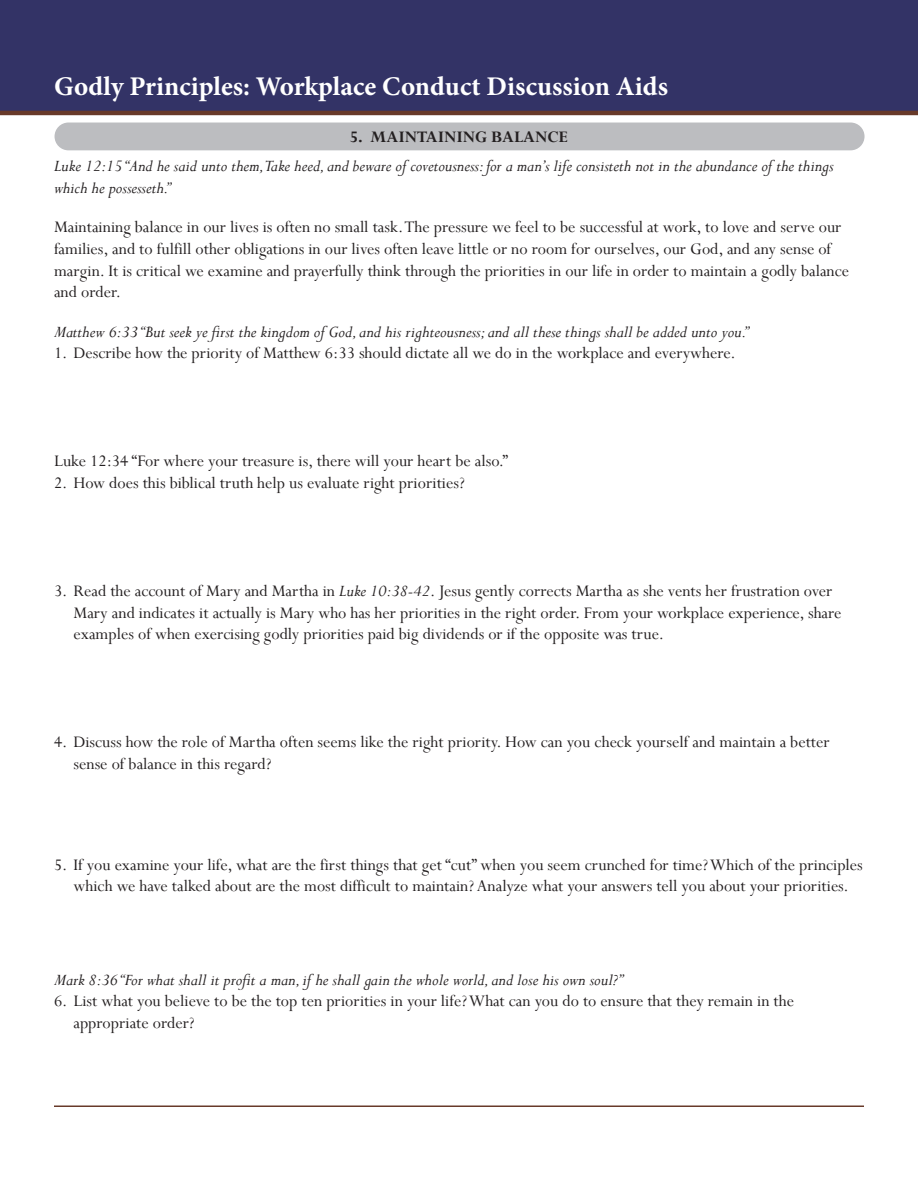
<style>
.page{position:relative;width:918px;height:1188px;background:#fff}
.page>*{position:absolute;margin:0;border:0;box-sizing:border-box;transform-origin:0 0}
.t1{font:700 27px "Minion Pro";color:#fff}
.Endnote_Text{font:18px/21.6px "Perpetua";color:#231f20}
.Endnote_Text-2{font:italic 18px/21.6px "Perpetua";color:#231f20}
.Endnote_Text-3{font:700 18px "Perpetua";color:#231f20}
.s1{font-style:italic}
</style>
<div class="page">
<div style="left:0;top:0;width:918px;height:113px;background:#336"></div>
<hr style="left:54px;top:1106px;width:810px;height:1px;background:#683a2a">
<hr style="left:0;top:111px;width:918px;height:4px;background:#683a2a">
<div style="left:55px;top:123px;width:810px;height:27px;background:#bcbdc0;border-radius:14px"></div>
<h1 class="t1" style="left:54px;top:68px;width:616px">Godly Principles: Workplace Conduct Discussion Aids</h1>
<p class="Endnote_Text-3" style="left:350px;top:126px;width:219px">5. MAINTAINING BALANCE</p>
<p class="Endnote_Text-2" style="left:54px;top:155px;width:781px">Luke 12:15 “And he said unto them,Take heed, and beware of covetousness: for a man’s life consisteth not in the abundance of the things which he possesseth.”</p>
<p class="Endnote_Text" style="left:54px;top:216px;width:797px">Maintaining balance in our lives is often no small task. The pressure we feel to be successful at work, to love and serve our families, and to fulfill other obligations in our lives often leave little or no room for ourselves, our God, and any sense of margin. It is critical we examine and prayerfully think through the priorities in our life in order to maintain a godly balance and order.</p>
<p class="Endnote_Text-2" style="left:54px;top:320px;width:696px">Matthew 6:33 “But seek ye first the kingdom of God, and his righteousness; and all these things shall be added unto you.”</p>
<p class="Endnote_Text" style="left:54px;top:342px;width:683px">1. Describe how the priority of Matthew 6:33 should dictate all we do in the workplace and everywhere.</p>
<p class="Endnote_Text" style="left:54px;top:450px;width:456px">Luke 12:34 “For where your treasure is, there will your heart be also.”</p>
<p class="Endnote_Text" style="left:54px;top:472px;width:412px">2. How does this biblical truth help us evaluate right priorities?</p>
<p class="Endnote_Text" style="left:74px;top:580px;width:770px;text-indent:-20px">3. Read the account of Mary and Martha in <span class="s1">Luke 10:38-42</span>. Jesus gently corrects Martha as she vents her frustration over<br>Mary and indicates it actually is Mary who has her priorities in the right order. From your workplace experience, share examples of when exercising godly priorities paid big dividends or if the opposite was true.</p>
<p class="Endnote_Text" style="left:74px;top:731px;width:758px;text-indent:-20px">4. Discuss how the role of Martha often seems like the right priority. How can you check yourself and maintain a better sense of balance in this regard?</p>
<p class="Endnote_Text" style="left:54px;top:853px;width:810px;text-align:center">5. If you examine your life, what are the first things that get “cut” when you seem crunched for time? Which of the principles which we have talked about are the most difficult to maintain? Analyze what your answers tell you about your priorities.</p>
<p class="Endnote_Text-2" style="left:54px;top:968px;width:570px">Mark 8:36 “For what shall it profit a man, if he shall gain the whole world, and lose his own soul?”</p>
<p class="Endnote_Text" style="left:74px;top:990px;width:722px;text-indent:-20px">6. List what you believe to be the top ten priorities in your life? What can you do to ensure that they remain in the appropriate order?</p>
</div>
